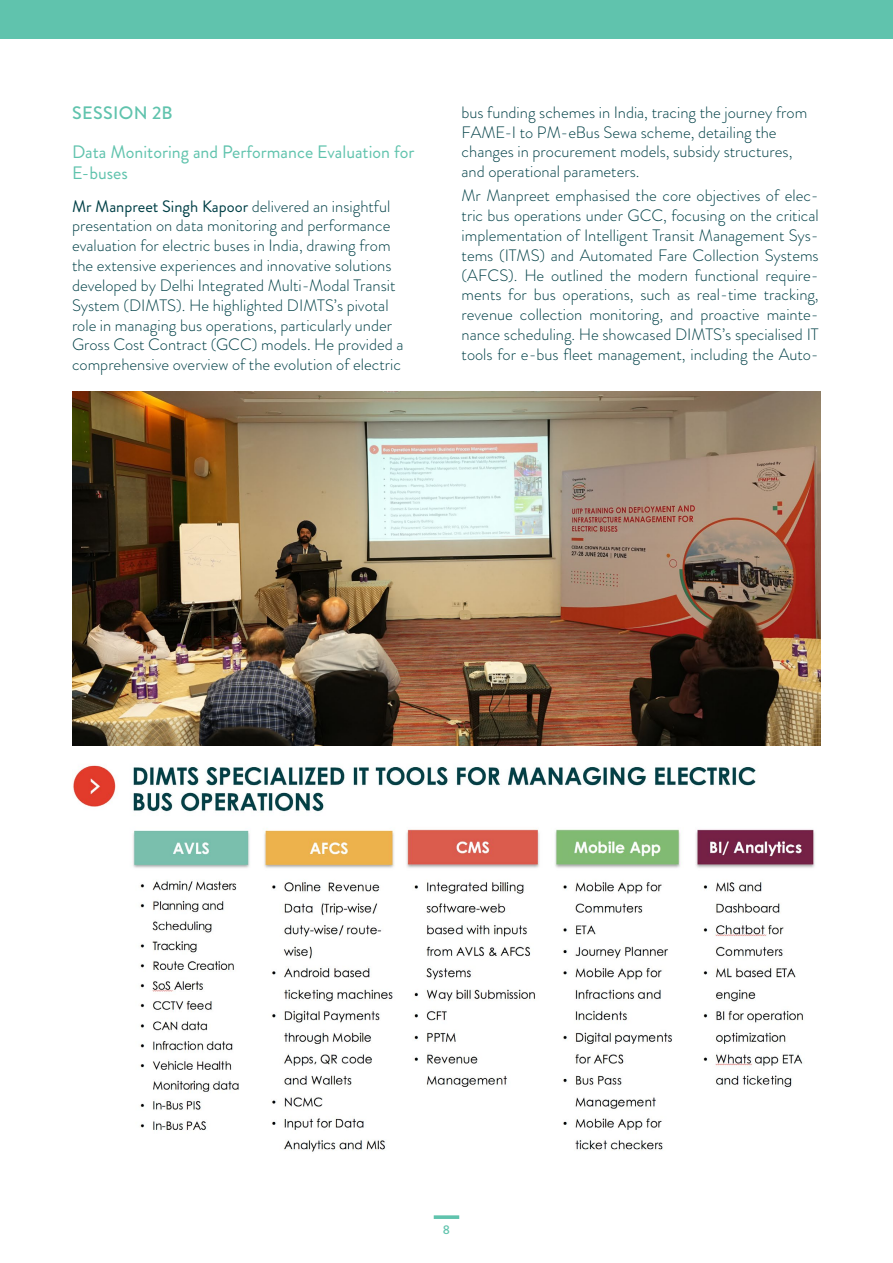
<style>
.page{position:relative;width:893px;height:1263px;background:#fff}
.page>*{position:absolute;margin:0;border:0;box-sizing:border-box;transform-origin:0 0}
.t1{font:18px/21.6px "Brandon Grotesque";color:#60c3ad}
.t2{font:500 18px "Brandon Grotesque";letter-spacing:.02em;color:#60c3ad}
.t3{font:300 16.5px/19.8px "Brandon Grotesque";color:#004047}
.t4{font:500 12.6px "Brandon Grotesque";color:#60c3ad}
.s1{font-weight:400}
</style>
<div class="page">
<div style="left:0;top:0;width:893px;height:39px;background:#60c3ad"></div>
<svg style="left:434px;top:1215px;width:25px;height:4px"></svg>
<img style="left:73px;top:765px;width:742px;height:387px">
<img style="left:73px;top:391px;width:747px;height:354px">
<p class="t2" style="left:72px;top:100px;width:102px">SESSION 2B</p>
<p class="t1" style="left:72px;top:141px;width:344px">Data Monitoring and Performance Evaluation for<br>E-buses</p>
<p class="t3" style="left:72px;top:196px;width:333px"><span class="s1">Mr Manpreet Singh Kapoor</span> delivered an insightful presentation on data monitoring and performance evaluation for electric buses in India, drawing from the extensive experiences and innovative solutions developed by Delhi Integrated Multi-Modal Transit System (DIMTS). He highlighted DIMTS’s pivotal role in managing bus operations, particularly under Gross Cost Contract (GCC) models. He provided a comprehensive overview of the evolution of electric</p>
<p class="t3" style="left:462px;top:102px;width:347px">bus funding schemes in India, tracing the journey from FAME-I to PM-eBus Sewa scheme, detailing the changes in procurement models, subsidy structures, and operational parameters.</p>
<p class="t3" style="left:462px;top:186px;width:359px;text-align:justify">Mr Manpreet emphasised the core objectives of elec&shy;tric bus operations under GCC, focusing on the critical implementation of Intelligent Transit Management Sys&shy;tems (ITMS) and Automated Fare Collection Systems (AFCS). He outlined the modern functional require&shy;ments for bus operations, such as real-time tracking, revenue collection monitoring, and proactive mainte&shy;nance scheduling. He showcased DIMTS’s specialised IT tools for e-bus fleet management, including the Auto-</p>
<p class="t4" style="left:443px;top:1221px;width:9px">8</p>
</div>
